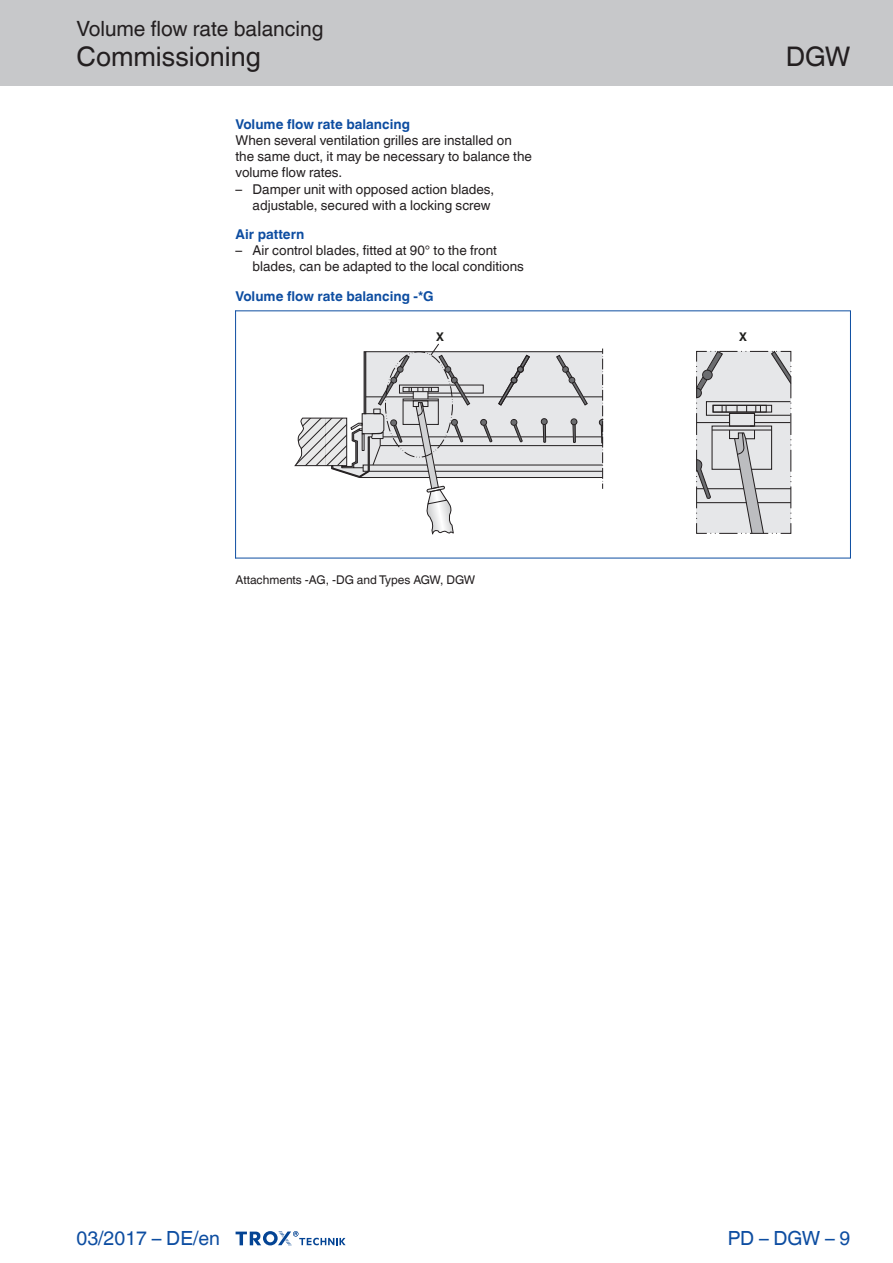
<style>
.page{position:relative;width:893px;height:1263px;background:#fff}
.page>*{position:absolute;margin:0;border:0;box-sizing:border-box;transform-origin:0 0}
.Navigation_2{font:27px "TROX Helvetica";color:#231f20}
.Navigation_3{font:27px "TROX Helvetica";color:#231f20}
.Navigation_1{font:21px "TROX Helvetica";color:#231f20}
.country{font:19.5px "TROX Helvetica";color:#0d4da1}
.pagina_li-re{font:19.5px "TROX Helvetica";color:#0d4da1}
.descr_txt_section_li{font:13.5px/16.2px "TROX Helvetica";color:#231f20;text-align:right}
.descr_txt_section_pa{font:13.5px/16.2px "TROX Helvetica";color:#231f20}
.descr_txt_section_ti{font:700 13.5px "TROX Helvetica";color:#0d4da1}
.Standard_oben_links{font:700 13.5px "TROX Helvetica";color:#0d4da1}
._30_graphic_footer{font:12px "TROX Helvetica";color:#231f20}
.Update_OIDs{font:700 12px "TROX Helvetica";color:#1d1d1b}
</style>
<div class="page">
<div style="left:0;top:0;width:893px;height:85px;background:#c7c8ca"></div>
<svg style="left:236px;top:1231px;width:110px;height:15px"></svg>
<svg style="left:696px;top:350px;width:96px;height:184px;background:#cbccce"></svg>
<svg style="left:294px;top:343px;width:310px;height:192px"></svg>
<hr style="left:235px;top:310px;width:1px;height:248px;background:#0d4da1">
<hr style="left:850px;top:310px;width:1px;height:248px;background:#0d4da1">
<hr style="left:235px;top:310px;width:615px;height:1px;background:#0d4da1">
<hr style="left:235px;top:558px;width:615px;height:1px;background:#0d4da1">
<p class="Navigation_1" style="left:77px;top:17px;width:249px">Volume flow rate balancing</p>
<p class="Navigation_2" style="left:77px;top:41px;width:186px">Commissioning</p>
<p class="descr_txt_section_ti" style="left:236px;top:116px;width:176px">Volume flow rate balancing</p>
<p class="descr_txt_section_pa" style="left:236px;top:132px;width:298px">When several ventilation grilles are installed on the same duct, it may be necessary to balance the volume flow rates.</p>
<p class="descr_txt_section_li" style="left:236px;top:181px;width:260px">– Damper unit with opposed action blades, adjustable, secured with a locking screw</p>
<p class="descr_txt_section_ti" style="left:236px;top:226px;width:70px">Air pattern</p>
<p class="descr_txt_section_li" style="left:253px;top:242px;width:273px;text-align:left;text-indent:-17px">– Air control blades, fitted at 90° to the front blades, can be adapted to the local conditions</p>
<p class="Standard_oben_links" style="left:236px;top:289px;width:200px">Volume flow rate balancing -*G</p>
<p class="Update_OIDs" style="left:436px;top:330px;width:9px">X</p>
<p class="Update_OIDs" style="left:739px;top:330px;width:9px">X</p>
<p class="Navigation_3" style="left:786px;top:41px;width:66px">DGW</p>
<p class="_30_graphic_footer" style="left:236px;top:572px;width:241px">Attachments -AG, -DG and Types AGW, DGW</p>
<p class="country" style="left:77px;top:1227px;width:145px">03/2017 – DE/en</p>
<p class="pagina_li-re" style="left:728px;top:1227px;width:124px">PD – DGW – 9</p>
</div>
